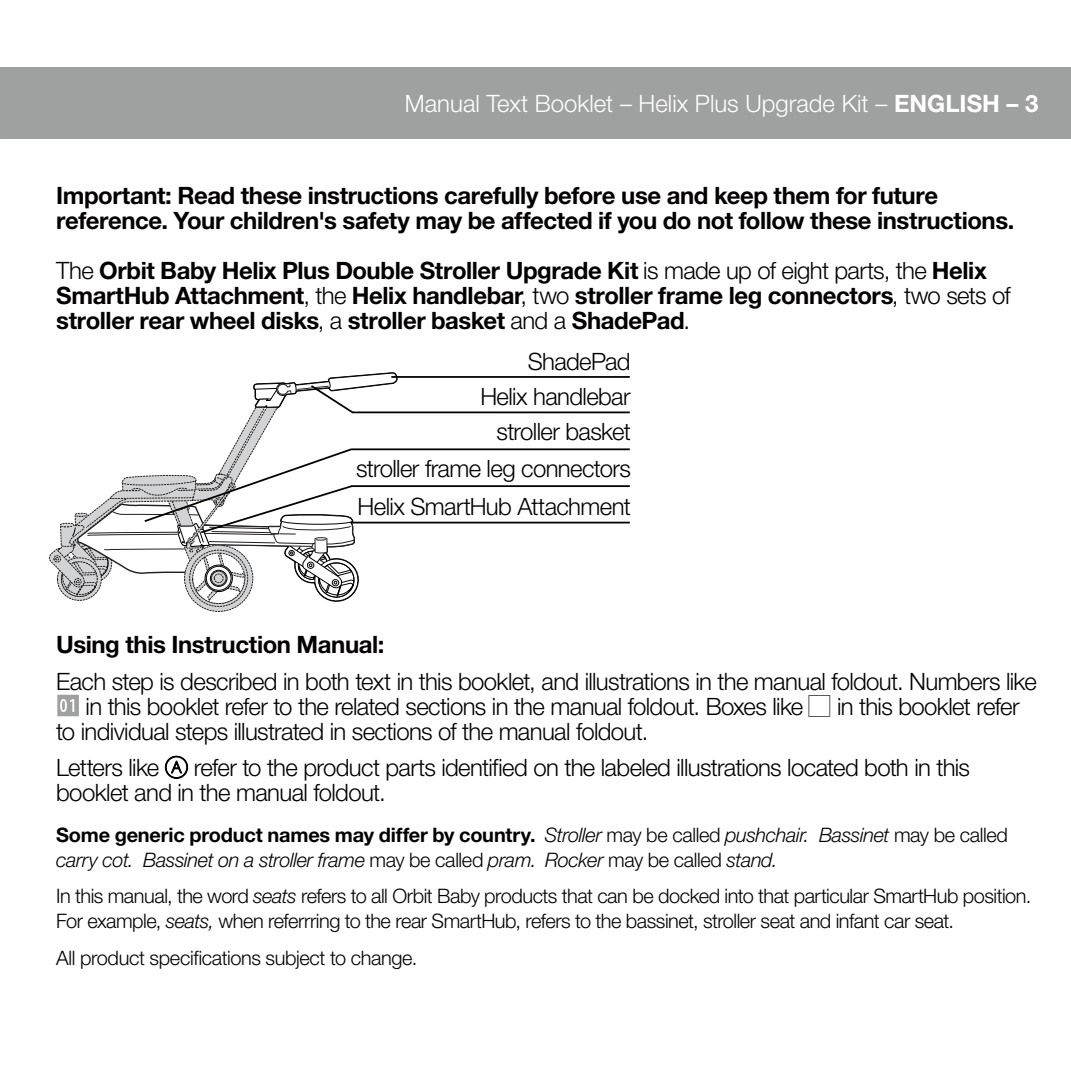
<style>
.page{position:relative;width:1071px;height:1071px;background:#fff}
.page>*{position:absolute;margin:0;border:0;box-sizing:border-box;transform-origin:0 0}
.t1{font:300 23.97px/25px "Helvetica Neue LT Std";letter-spacing:-.025em;color:#040000}
.t2{font:700 23.97px/25px "Helvetica Neue LT Std";letter-spacing:-.015em;color:#040000}
.t3{font:300 23.97px "Helvetica Neue LT Std";color:#fff}
.t4{font:300 19.95px/25px "Helvetica Neue LT Std";letter-spacing:-.025em;color:#040000}
.t5{font:italic 300 19.95px/24.8px "Helvetica Neue LT Std";letter-spacing:-.02em;color:#040000}
.s1{font-weight:700}
.s2{font-weight:300}
.s3{font-family:"Koz Go Pro";font-weight:200}
.s4{font-weight:700;font-style:normal}
.s5{font-style:normal}
.s6{font-style:italic}
</style>
<div class="page">
<div style="left:0;top:67px;width:1071px;height:72px;background:#9fa0a0"></div>
<svg style="left:57px;top:695px;width:22px;height:21px"></svg>
<svg style="left:164px;top:755px;width:25px;height:24px"></svg>
<hr style="left:391px;top:376px;width:239px;height:2px;background:#040000">
<hr style="left:352px;top:412px;width:278px;height:1px;background:#040000">
<hr style="left:351px;top:522px;width:279px;height:1px;background:#040000">
<hr style="left:351px;top:485px;width:279px;height:2px;background:#040000">
<hr style="left:351px;top:448px;width:279px;height:2px;background:#040000">
<svg style="left:48px;top:372px;width:351px;height:240px"></svg>
<p class="t3" style="left:405px;top:89px;width:635px">Manual Text Booklet – Helix Plus Upgrade Kit – <span class="s1">ENGLISH – 3</span></p>
<p class="t2" style="left:56px;top:182px;width:960px">Important: Read these instructions carefully before use and keep them for future reference. Your children's safety may be affected if you do not follow these instructions.</p>
<p class="t2" style="left:56px;top:257px;width:956px"><span class="s2">The</span> Orbit Baby Helix Plus Double Stroller Upgrade Kit <span class="s2">is made up of eight parts, the</span> Helix<br>SmartHub Attachment<span class="s2">, the</span> Helix handlebar<span class="s2">, two</span> stroller frame leg connectors<span class="s2">, two sets of </span>stroller rear wheel disks<span class="s2">, a</span> stroller basket <span class="s2">and a</span> ShadePad<span class="s2">.</span></p>
<p class="t1" style="left:480px;top:343px;width:152px;line-height:35.4px;text-align:right">ShadePad<br>Helix handlebar</p>
<p class="t1" style="left:497px;top:418px;width:136px">stroller basket</p>
<p class="t1" style="left:356px;top:455px;width:276px">stroller frame leg connectors</p>
<p class="t1" style="left:358px;top:494px;width:275px">Helix SmartHub Attachment</p>
<p class="t2" style="left:56px;top:631px;width:330px">Using this Instruction Manual:</p>
<p class="t1" style="left:56px;top:668px;width:982px">Each step is described in both text in this booklet, and illustrations in the manual foldout. Numbers like</p>
<p class="t1" style="left:86px;top:693px;width:936px">in this booklet refer to the related sections in the manual foldout. Boxes like <span class="s3">□</span> in this booklet refer</p>
<p class="t1" style="left:56px;top:718px;width:594px">to individual steps illustrated in sections of the manual foldout.</p>
<p class="t1" style="left:56px;top:755px;width:915px">Letters like <span class="s3">Ⓐ</span> refer to the product parts identified on the labeled illustrations located both in this booklet and in the manual foldout.</p>
<p class="t5" style="left:56px;top:822px;width:953px"><span class="s4">Some generic product names may differ by country.</span> Stroller <span class="s5">may be called</span> pushchair. Bassinet <span class="s5">may be called </span>carry cot. Bassinet on a stroller frame <span class="s5">may be called</span> pram<span class="s5">.</span> Rocker <span class="s5">may be called</span> stand.</p>
<p class="t4" style="left:56px;top:883px;width:977px">In this manual, the word <span class="s6">seats</span> refers to all Orbit Baby products that can be docked into that particular SmartHub position.<br>For example, <span class="s6">seats,</span> when referrring to the rear SmartHub, refers to the bassinet, stroller seat and infant car seat.</p>
<p class="t4" style="left:56px;top:945px;width:363px">All product specifications subject to change.</p>
</div>
